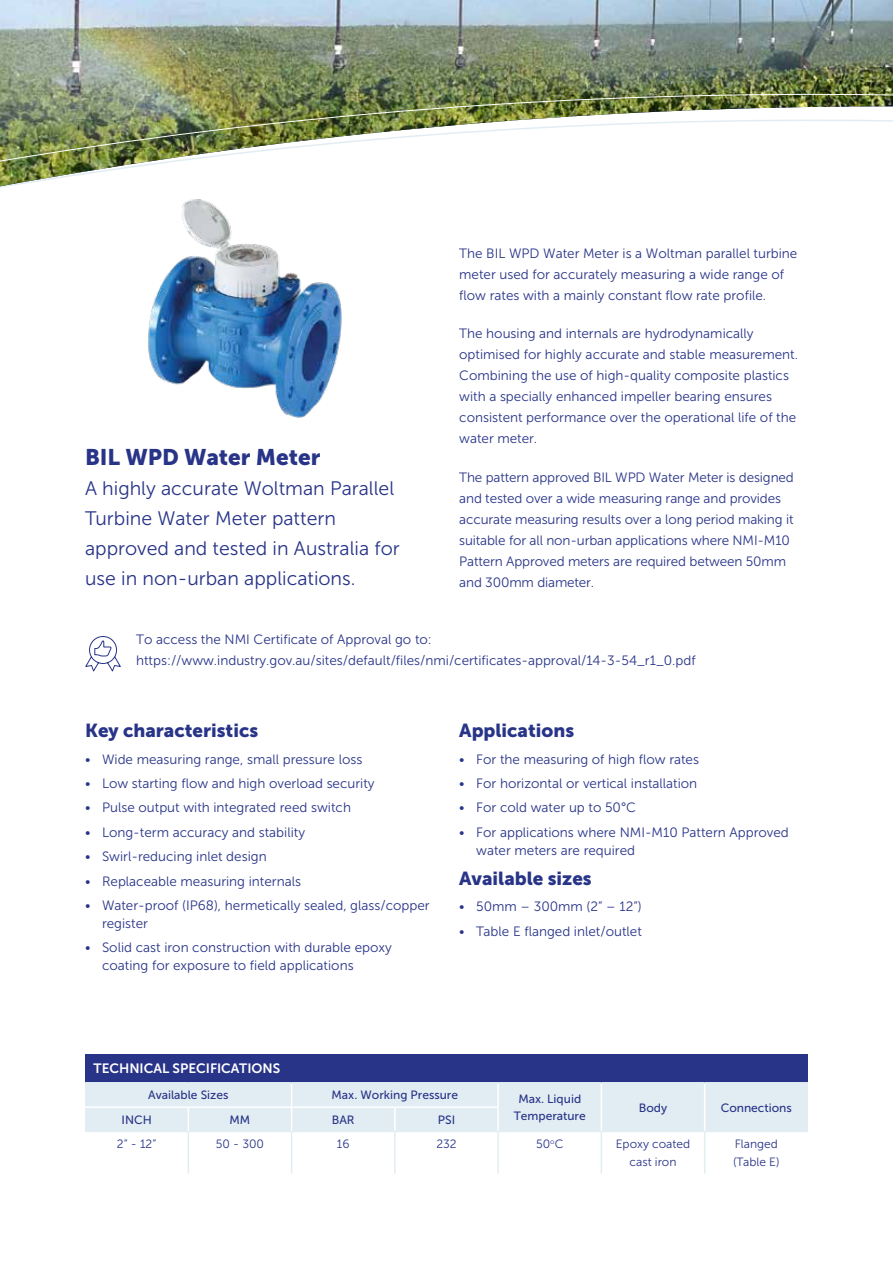
<style>
.page{position:relative;width:893px;height:1263px;background:#fff}
.page>*{position:absolute;margin:0;border:0;box-sizing:border-box;transform-origin:0 0}
.t1{font:22.5px "Museo Sans W01 900";color:#283488}
.t2{font:19.5px/30px "Museo Sans W01 300";color:#283488}
.t3{font:18.75px "Museo Sans W01 900";color:#283488}
.t4{font:13.5px/21px "Museo Sans W01 300";color:#283488}
.t5{font:13.5px "Museo Sans W01 700";color:#fff}
.t6{font:12px/16.5px "Museo Sans W01 500";color:#283488;text-align:center}
.t7{font:12px/18px "Museo Sans W01 300";color:#283488;text-align:center}
</style>
<div class="page">
<img style="left:0;top:0;width:893px;height:90px">
<img style="left:0;top:90px;width:893px;height:98px">
<img style="left:148px;top:200px;width:194px;height:218px">
<div style="left:85px;top:1054px;width:723px;height:29px;background:#283488"></div>
<hr style="left:85px;top:1082px;width:103px;height:1px;background:#e2edf3">
<hr style="left:188px;top:1082px;width:104px;height:1px;background:#e2edf3">
<hr style="left:292px;top:1082px;width:103px;height:1px;background:#e2edf3">
<hr style="left:395px;top:1082px;width:103px;height:1px;background:#e2edf3">
<hr style="left:498px;top:1082px;width:103px;height:1px;background:#e2edf3">
<hr style="left:601px;top:1082px;width:104px;height:1px;background:#e2edf3">
<hr style="left:705px;top:1082px;width:103px;height:1px;background:#e2edf3">
<svg style="left:85px;top:1083px;width:723px;height:91px"></svg>
<hr style="left:395px;top:1106px;width:104px;height:2px;background:#fff">
<hr style="left:394px;top:1108px;width:2px;height:23px;background:#fff">
<hr style="left:497px;top:1108px;width:2px;height:23px;background:#fff">
<svg style="left:85px;top:636px;width:36px;height:36px"></svg>
<h1 class="t1" style="left:85px;top:445px;width:237px">BIL WPD Water Meter</h1>
<h2 class="t2" style="left:85px;top:474px;width:316px">A highly accurate Woltman Parallel Turbine Water Meter pattern approved and tested in Australia for use in non-urban applications.</h2>
<p class="t4" style="left:459px;top:243px;width:340px">The BIL WPD Water Meter is a Woltman parallel turbine meter used for accurately measuring a wide range of flow rates with a mainly constant flow rate profile.</p>
<p class="t4" style="left:459px;top:323px;width:340px">The housing and internals are hydrodynamically optimised for highly accurate and stable measurement.<br>Combining the use of high-quality composite plastics with a specially enhanced impeller bearing ensures consistent performance over the operational life of the water meter.</p>
<p class="t4" style="left:459px;top:466px;width:336px">The pattern approved BIL WPD Water Meter is designed and tested over a wide measuring range and provides accurate measuring results over a long period making it suitable for all non-urban applications where NMI-M10<br>Pattern Approved meters are required between 50mm and 300mm diameter.</p>
<p class="t4" style="left:136px;top:629px;width:561px">To access the NMI Certificate of Approval go to: https://www.industry.gov.au/sites/default/files/nmi/certificates-approval/14-3-54_r1_0.pdf</p>
<h3 class="t3" style="left:85px;top:720px;width:175px">Key characteristics</h3>
<p class="t4" style="left:85px;top:748px;width:279px">• Wide measuring range, small pressure loss</p>
<p class="t4" style="left:85px;top:773px;width:291px">• Low starting flow and high overload security</p>
<p class="t4" style="left:85px;top:797px;width:267px">• Pulse output with integrated reed switch</p>
<p class="t4" style="left:85px;top:822px;width:222px">• Long-term accuracy and stability</p>
<p class="t4" style="left:85px;top:846px;width:183px">• Swirl-reducing inlet design</p>
<p class="t4" style="left:85px;top:870px;width:218px">• Replaceable measuring internals</p>
<p class="t4" style="left:102px;top:896px;width:329px;line-height:18px;text-indent:-17px">• Water-proof (IP68), hermetically sealed, glass/copper register</p>
<p class="t4" style="left:102px;top:939px;width:291px;line-height:18px;text-indent:-17px">• Solid cast iron construction with durable epoxy coating for exposure to field applications</p>
<h3 class="t3" style="left:459px;top:720px;width:116px">Applications</h3>
<p class="t4" style="left:459px;top:748px;width:241px">• For the measuring of high flow rates</p>
<p class="t4" style="left:459px;top:773px;width:239px">• For horizontal or vertical installation</p>
<p class="t4" style="left:459px;top:797px;width:178px">• For cold water up to 50°C</p>
<p class="t4" style="left:476px;top:823px;width:314px;line-height:18px;text-indent:-17px">• For applications where NMI-M10 Pattern Approved water meters are required</p>
<h3 class="t3" style="left:459px;top:867px;width:134px">Available sizes</h3>
<p class="t4" style="left:459px;top:896px;width:184px">• 50mm – 300mm (2” – 12”)</p>
<p class="t4" style="left:459px;top:920px;width:184px">• Table E flanged inlet/outlet</p>
<p class="t5" style="left:94px;top:1061px;width:188px">TECHNICAL SPECIFICATIONS</p>
<p class="t6" style="left:148px;top:1087px;width:82px">Available Sizes</p>
<p class="t6" style="left:332px;top:1087px;width:128px">Max. Working Pressure</p>
<p class="t6" style="left:514px;top:1091px;width:74px">Max. Liquid<br>Temperature</p>
<p class="t6" style="left:639px;top:1099px;width:30px">Body</p>
<p class="t6" style="left:721px;top:1099px;width:73px">Connections</p>
<p class="t6" style="left:122px;top:1111px;width:32px">INCH</p>
<p class="t6" style="left:230px;top:1111px;width:22px">MM</p>
<p class="t6" style="left:332px;top:1111px;width:24px">BAR</p>
<p class="t6" style="left:438px;top:1111px;width:19px">PSI</p>
<p class="t7" style="left:117px;top:1135px;width:41px">2” - 12”</p>
<p class="t7" style="left:216px;top:1135px;width:50px">50 - 300</p>
<p class="t7" style="left:337px;top:1135px;width:14px">16</p>
<p class="t7" style="left:436px;top:1135px;width:22px">232</p>
<p class="t7" style="left:536px;top:1135px;width:29px">50<sup>o</sup>C</p>
<p class="t7" style="left:616px;top:1135px;width:76px">Epoxy coated cast iron</p>
<p class="t7" style="left:733px;top:1135px;width:48px;text-align:left">Flanged (Table E)</p>
</div>
